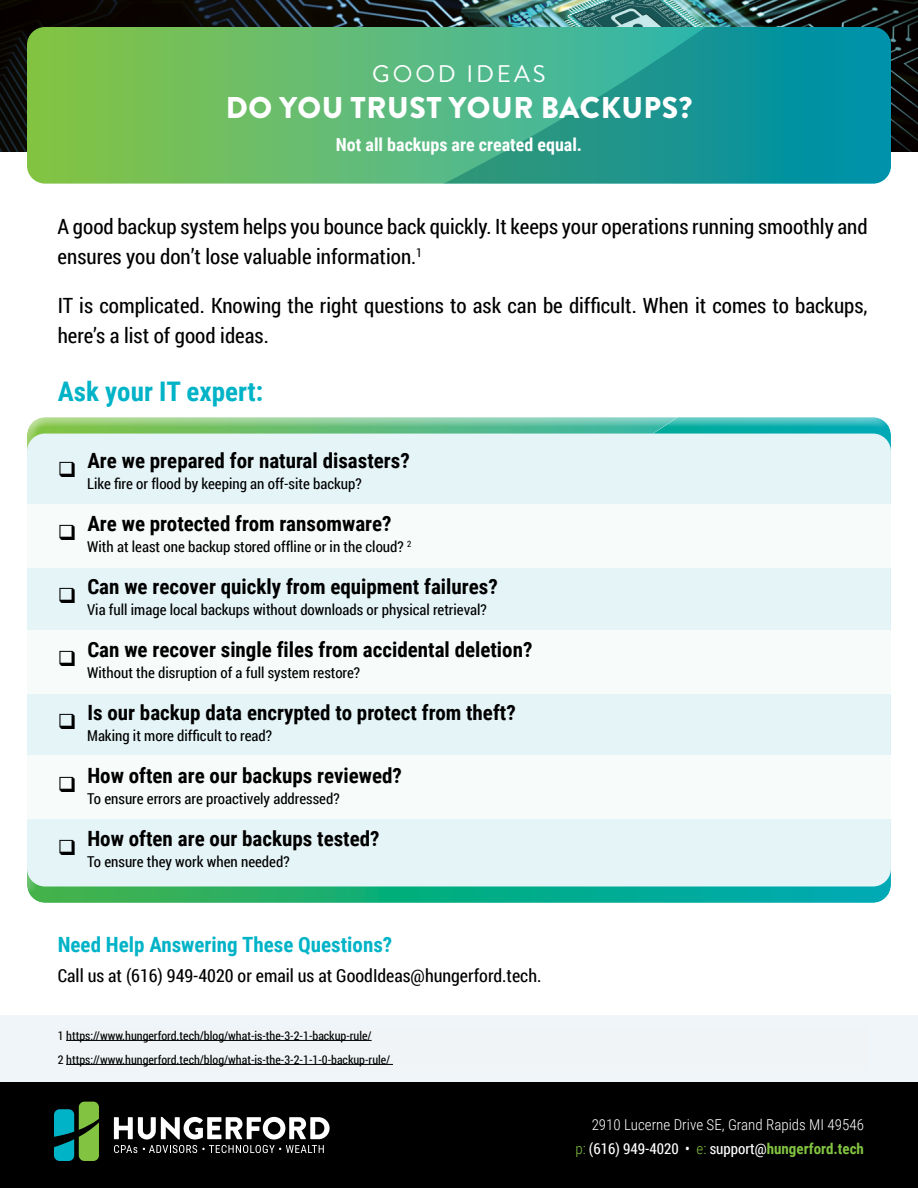
<style>
.page{position:relative;width:918px;height:1188px;background:#fff}
.page>*{position:absolute;margin:0;border:0;box-sizing:border-box;transform-origin:0 0}
.t1{font:900 30px "Brandon Grotesque";letter-spacing:.02em;color:#fff}
.t2{font:700 27px "Roboto Condensed";color:#00b3c7}
.t3{font:24px "Brandon Grotesque";letter-spacing:.12em;color:#fff}
.t4{font:700 21px "Roboto Condensed";color:#000}
.t5{font:21px/30px "Roboto Condensed";color:#000}
.t6{font:700 21px "Roboto Condensed";color:#00b3c7}
.t7{font:18px "Roboto Condensed";color:#000}
.t8{font:700 18px "Roboto Condensed";color:#fff}
.t9{font:15px "Roboto Condensed";color:#000}
.t10{font:15px "Roboto Condensed";color:#fff}
.t11{font:300 15px "Roboto Condensed";color:#fff}
.t12{font:12px "Roboto Condensed";color:#000}
.s1{font-weight:300;color:#82c341}
.s2{font-weight:700;color:#82c341}
</style>
<div class="page">
<div style="left:0;top:1015px;width:918px;height:66px;background:#eff5f8"></div>
<img style="left:0;top:0;width:918px;height:152px">
<div style="left:25px;top:416px;width:867px;height:480px;background:#fff;opacity:.75"></div>
<div style="left:27px;top:434px;width:864px;height:453px;background:#e5f4f7;border-radius:18px"></div>
<svg style="left:27px;top:27px;width:864px;height:157px;background:#47ae7e"></svg>
<div style="left:0;top:1082px;width:918px;height:106px;background:#000"></div>
<svg style="left:54px;top:1102px;width:45px;height:59px"></svg>
<svg style="left:114px;top:1117px;width:216px;height:36px"></svg>
<hr style="left:66px;top:1040px;width:306px;height:1px;background:#000">
<hr style="left:66px;top:1064px;width:327px;height:1px;background:#000">
<div style="left:27px;top:504px;width:864px;height:64px;background:#f7fcfb"></div>
<div style="left:27px;top:630px;width:864px;height:63px;background:#f7fcfb"></div>
<div style="left:27px;top:756px;width:864px;height:63px;background:#f7fcfb"></div>
<p class="t3" style="left:372px;top:57px;width:175px">GOOD IDEAS</p>
<p class="t1" style="left:226px;top:86px;width:468px">DO YOU TRUST YOUR BACKUPS?</p>
<p class="t8" style="left:336px;top:132px;width:248px">Not all backups are created equal.</p>
<p class="t5" style="left:58px;top:211px;width:812px">A good backup system helps you bounce back quickly. It keeps your operations running smoothly and ensures you don’t lose valuable information.<sup>1</sup></p>
<p class="t5" style="left:58px;top:290px;width:812px">IT is complicated. Knowing the right questions to ask can be difficult. When it comes to backups, here’s a list of good ideas.</p>
<p class="t2" style="left:58px;top:373px;width:207px">Ask your IT expert:</p>
<p class="t4" style="left:58px;top:446px;width:354px">❑ Are we prepared for natural disasters?</p>
<p class="t9" style="left:87px;top:473px;width:276px">Like fire or flood by keeping an off-site backup?</p>
<p class="t4" style="left:58px;top:509px;width:335px">❑ Are we protected from ransomware?</p>
<p class="t9" style="left:87px;top:536px;width:326px">With at least one backup stored offline or in the cloud? <sup>2</sup></p>
<p class="t4" style="left:58px;top:572px;width:442px">❑ Can we recover quickly from equipment failures?</p>
<p class="t9" style="left:87px;top:599px;width:401px">Via full image local backups without downloads or physical retrieval?</p>
<p class="t4" style="left:58px;top:635px;width:476px">❑ Can we recover single files from accidental deletion?</p>
<p class="t9" style="left:87px;top:662px;width:275px">Without the disruption of a full system restore?</p>
<p class="t4" style="left:58px;top:698px;width:460px">❑ Is our backup data encrypted to protect from theft?</p>
<p class="t9" style="left:87px;top:725px;width:186px">Making it more difficult to read?</p>
<p class="t4" style="left:58px;top:761px;width:346px">❑ How often are our backups reviewed?</p>
<p class="t9" style="left:87px;top:788px;width:254px">To ensure errors are proactively addressed?</p>
<p class="t4" style="left:58px;top:824px;width:323px">❑ How often are our backups tested?</p>
<p class="t9" style="left:87px;top:851px;width:204px">To ensure they work when needed?</p>
<p class="t6" style="left:58px;top:930px;width:336px">Need Help Answering These Questions?</p>
<p class="t7" style="left:58px;top:963px;width:485px">Call us at (616) 949-4020 or email us at GoodIdeas@hungerford.tech.</p>
<p class="t12" style="left:58px;top:1027px;width:315px">1 https://www.hungerford.tech/blog/what-is-the-3-2-1-backup-rule/</p>
<p class="t12" style="left:58px;top:1051px;width:334px">2 https://www.hungerford.tech/blog/what-is-the-3-2-1-1-0-backup-rule/</p>
<p class="t11" style="left:592px;top:1114px;width:274px">2910 Lucerne Drive SE, Grand Rapids MI 49546</p>
<p class="t10" style="left:575px;top:1138px;width:290px"><span class="s1">p:</span> (616) 949-4020 • <span class="s1">e:</span> support@<span class="s2">hungerford.tech</span></p>
</div>
